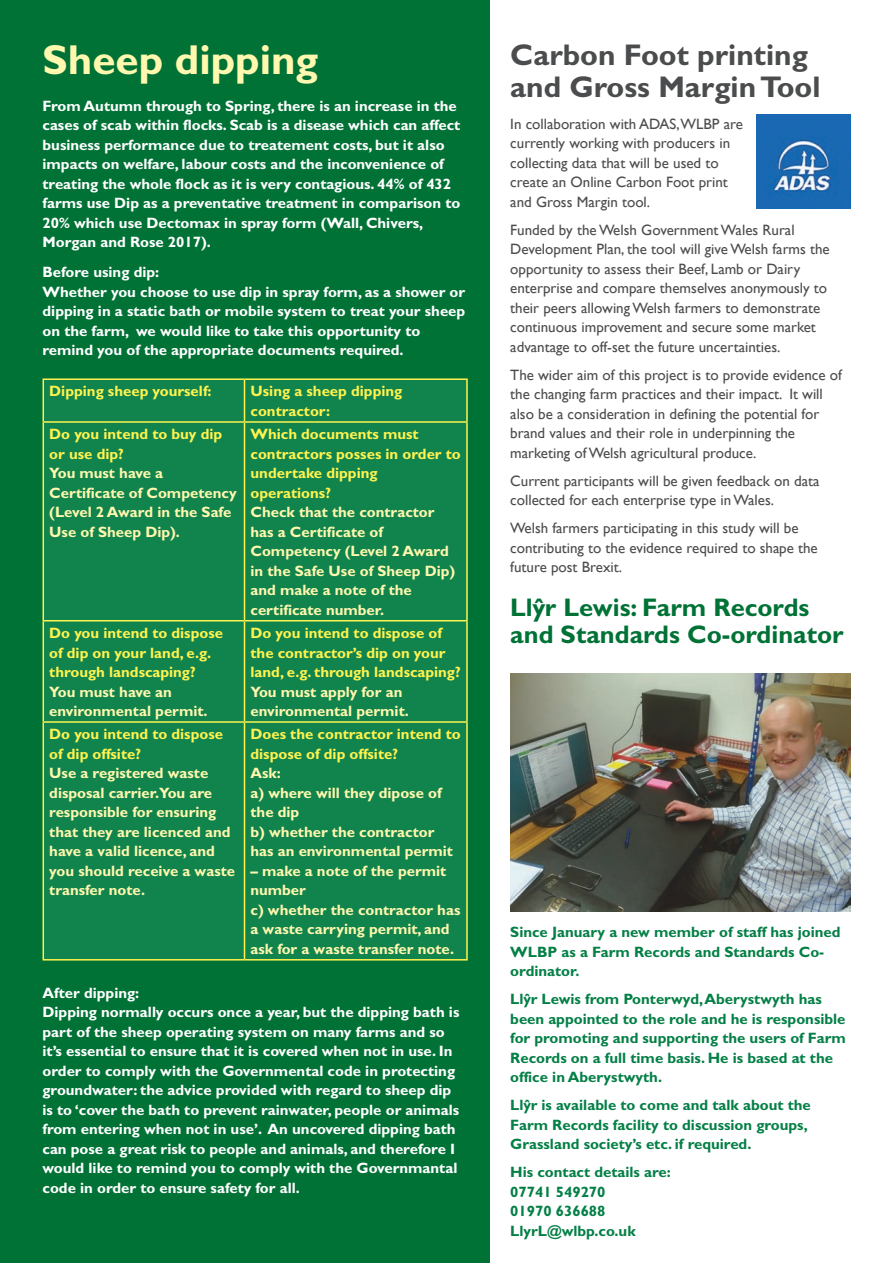
<style>
.page{position:relative;width:893px;height:1263px;background:#fff}
.page>*{position:absolute;margin:0;border:0;box-sizing:border-box;transform-origin:0 0}
.t1{font:700 42px "Gill Sans";color:#fff8ae}
.t2{font:700 30px/31.5px "Gill Sans";color:#4b4c4d}
.Body{font:700 25.5px/27px "Gill Sans";color:#007236}
.t3{font:700 15px/19.5px "Gill Sans";color:#fff}
.t4{font:15px/19.5px "Gill Sans";color:#4b4c4d}
.t5{font:700 15px/19.5px "Gill Sans";color:#fff8ae}
.t6{font:700 15px/19.5px "Gill Sans";color:#047f46}
.t7{font:700 15px/19.5px "Gill Sans";color:#fff34f}
.s1{color:#fff34f}
.s2{color:#fff8ae}
</style>
<div class="page">
<div style="left:0;top:0;width:489px;height:1263px;background:#007236"></div>
<img style="left:757px;top:115px;width:93px;height:93px">
<img style="left:510px;top:673px;width:340px;height:238px">
<div style="left:44px;top:380px;width:422px;height:579px;background:#11844e"></div>
<hr style="left:43px;top:378px;width:201px;height:2px;background:#fff34f">
<hr style="left:43px;top:380px;width:1px;height:41px;background:#fff34f">
<hr style="left:244px;top:378px;width:224px;height:2px;background:#fff34f">
<hr style="left:244px;top:380px;width:1px;height:41px;background:#fff34f">
<hr style="left:466px;top:380px;width:2px;height:41px;background:#fff34f">
<hr style="left:43px;top:421px;width:201px;height:2px;background:#fff34f">
<hr style="left:43px;top:423px;width:1px;height:197px;background:#fff34f">
<hr style="left:244px;top:421px;width:224px;height:2px;background:#fff34f">
<hr style="left:244px;top:423px;width:1px;height:197px;background:#fff34f">
<hr style="left:466px;top:423px;width:2px;height:197px;background:#fff34f">
<hr style="left:43px;top:620px;width:201px;height:1px;background:#fff34f">
<hr style="left:43px;top:621px;width:1px;height:100px;background:#fff34f">
<hr style="left:244px;top:620px;width:224px;height:1px;background:#fff34f">
<hr style="left:244px;top:621px;width:1px;height:100px;background:#fff34f">
<hr style="left:466px;top:621px;width:2px;height:100px;background:#fff34f">
<hr style="left:43px;top:721px;width:201px;height:2px;background:#fff34f">
<hr style="left:43px;top:723px;width:1px;height:236px;background:#fff34f">
<hr style="left:244px;top:721px;width:224px;height:2px;background:#fff34f">
<hr style="left:244px;top:723px;width:1px;height:236px;background:#fff34f">
<hr style="left:466px;top:723px;width:2px;height:236px;background:#fff34f">
<hr style="left:43px;top:959px;width:201px;height:1px;background:#fff34f">
<hr style="left:244px;top:959px;width:224px;height:1px;background:#fff34f">
<p class="t1" style="left:43px;top:35px;width:277px">Sheep dipping</p>
<p class="t3" style="left:43px;top:96px;width:419px">From Autumn through to Spring, there is an increase in the cases of scab within flocks. Scab is a disease which can affect business performance due to treatement costs, but it also impacts on welfare, labour costs and the inconvenience of treating the whole flock as it is very contagious. 44% of 432 farms use Dip as a preventative treatment in comparison to 20% which use Dectomax in spray form (Wall, Chivers, Morgan and Rose 2017).</p>
<p class="t3" style="left:43px;top:262px;width:424px">Before using dip:<br>Whether you choose to use dip in spray form, as a shower or dipping in a static bath or mobile system to treat your sheep on the farm, we would like to take this opportunity to remind you of the appropriate documents required.</p>
<p class="t7" style="left:49px;top:382px;width:164px">Dipping sheep yourself:</p>
<p class="t7" style="left:250px;top:382px;width:153px">Using a sheep dipping contractor:</p>
<p class="t5" style="left:49px;top:424px;width:189px"><span class="s1">Do you intend to buy dip or use dip?<br></span>You must have a<br>Certificate of Competency (Level 2 Award in the Safe<br>Use of Sheep Dip).</p>
<p class="t5" style="left:250px;top:424px;width:212px"><span class="s1">Which documents must contractors posses in order to undertake dipping operations?<br></span>Check that the contractor has a Certificate of<br>Competency (Level 2 Award in the Safe Use of Sheep Dip) and make a note of the certificate number.</p>
<p class="t7" style="left:49px;top:623px;width:175px">Do you intend to dispose of dip on your land, e.g. through landscaping?<br><span class="s2">You must have an environmental permit.</span></p>
<p class="t7" style="left:250px;top:623px;width:212px">Do you intend to dispose of the contractor’s dip on your land, e.g. through landscaping?<br><span class="s2">You must apply for an environmental permit.</span></p>
<p class="t5" style="left:49px;top:724px;width:187px"><span class="s1">Do you intend to dispose of dip offsite?<br></span>Use a registered waste disposal carrier.You are responsible for ensuring that they are licenced and have a valid licence, and you should receive a waste transfer note.</p>
<p class="t7" style="left:250px;top:724px;width:212px">Does the contractor intend to dispose of dip offsite?<br><span class="s2">Ask:</span></p>
<p class="t5" style="left:250px;top:783px;width:193px">a) where will they dipose of the dip</p>
<p class="t5" style="left:250px;top:822px;width:204px">b) whether the contractor has an environmental permit</p>
<p class="t5" style="left:250px;top:861px;width:197px">– make a note of the permit number</p>
<p class="t5" style="left:250px;top:900px;width:211px">c) whether the contractor has a waste carrying permit, and ask for a waste transfer note.</p>
<p class="t3" style="left:43px;top:983px;width:418px">After dipping:<br>Dipping normally occurs once a year, but the dipping bath is part of the sheep operating system on many farms and so it’s essential to ensure that it is covered when not in use. In order to comply with the Governmental code in protecting groundwater: the advice provided with regard to sheep dip is to ‘cover the bath to prevent rainwater, people or animals from entering when not in use’. An uncovered dipping bath can pose a great risk to people and animals, and therefore I would like to remind you to comply with the Governmantal code in order to ensure safety for all.</p>
<p class="t2" style="left:510px;top:39px;width:312px">Carbon Foot printing and Gross Margin Tool</p>
<p class="t4" style="left:510px;top:114px;width:234px">In collaboration with ADAS,WLBP are currently working with producers in collecting data that will be used to create an Online Carbon Foot print and Gross Margin tool.</p>
<p class="t4" style="left:510px;top:220px;width:321px">Funded by the Welsh Government Wales Rural Development Plan, the tool will give Welsh farms the opportunity to assess their Beef, Lamb or Dairy enterprise and compare themselves anonymously to their peers allowing Welsh farmers to demonstrate continuous improvement and secure some market advantage to off-set the future uncertainties.</p>
<p class="t4" style="left:510px;top:365px;width:333px">The wider aim of this project is to provide evidence of the changing farm practices and their impact. It will also be a consideration in defining the potential for brand values and their role in underpinning the marketing of Welsh agricultural produce.</p>
<p class="t4" style="left:510px;top:471px;width:311px">Current participants will be given feedback on data collected for each enterprise type in Wales.</p>
<p class="t4" style="left:510px;top:518px;width:309px">Welsh farmers participating in this study will be contributing to the evidence required to shape the future post Brexit.</p>
<p class="Body" style="left:510px;top:594px;width:335px">Llyˆr Lewis: Farm Records and Standards Co-ordinator</p>
<p class="t6" style="left:510px;top:922px;width:332px">Since January a new member of staff has joined<br>WLBP as a Farm Records and Standards Co&shy;ordinator.</p>
<p class="t6" style="left:510px;top:989px;width:337px">Llyˆr Lewis from Ponterwyd, Aberystwyth has been appointed to the role and he is responsible for promoting and supporting the users of Farm Records on a full time basis. He is based at the office in Aberystwyth.</p>
<p class="t6" style="left:510px;top:1095px;width:302px">Llyˆr is available to come and talk about the<br>Farm Records facility to discussion groups,<br>Grassland society’s etc. if required.</p>
<p class="t6" style="left:510px;top:1162px;width:162px">His contact details are:<br>07741 549270<br>01970 636688<br>LlyrL@wlbp.co.uk</p>
</div>
